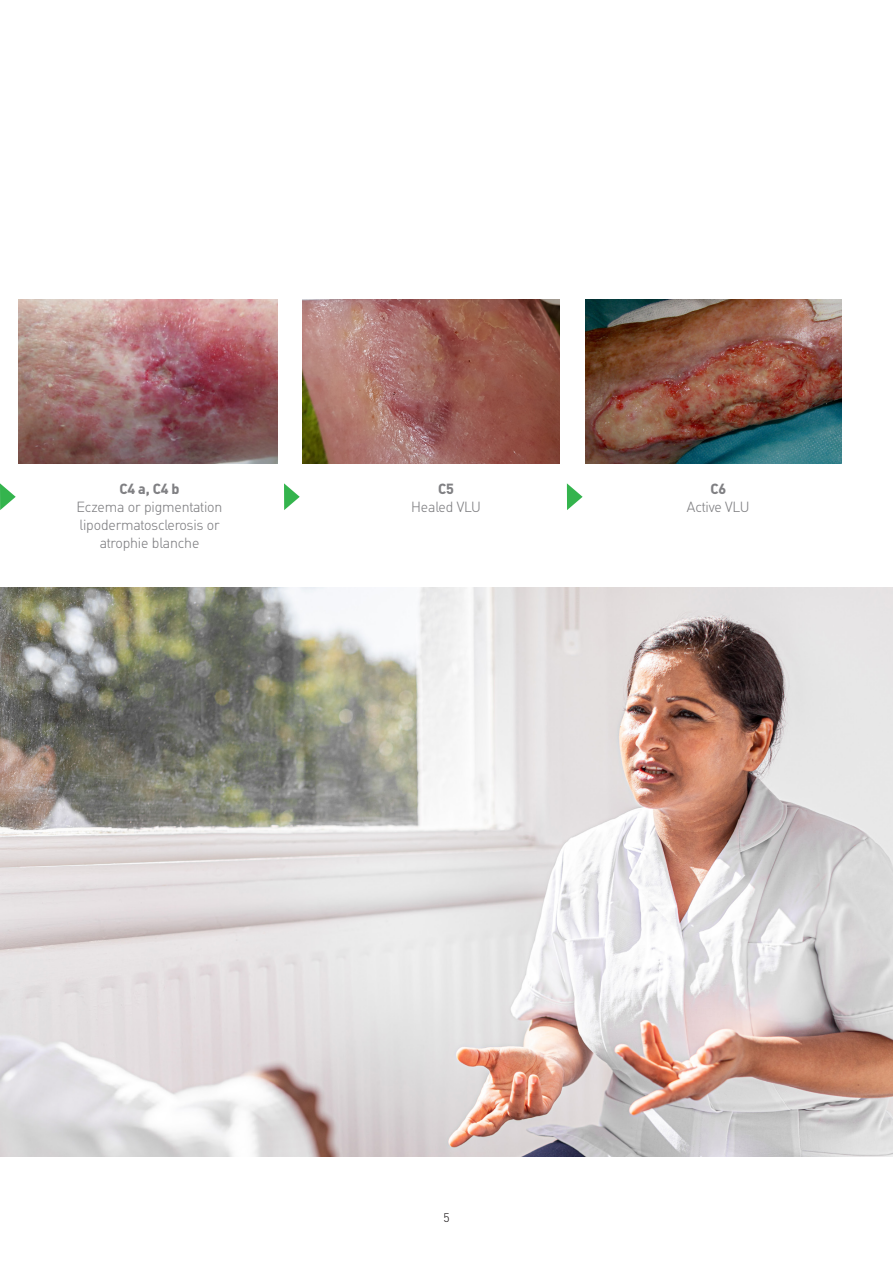
<style>
.page{position:relative;width:893px;height:1263px;background:#fff}
.page>*{position:absolute;margin:0;border:0;box-sizing:border-box;transform-origin:0 0}
.t1{font:300 14.25px/18px "Molnlycke Din";letter-spacing:-.01em;color:#808083;text-align:center}
.t2{font:700 14.25px "Molnlycke Din";color:#808083}
.t3{font:300 12px "Molnlycke Din";color:#231f20}
.s1{font-weight:700}
</style>
<div class="page">
<img style="left:18px;top:300px;width:260px;height:164px">
<img style="left:303px;top:300px;width:256px;height:164px">
<img style="left:586px;top:300px;width:256px;height:164px">
<svg style="left:0;top:483px;width:16px;height:27px"></svg>
<svg style="left:284px;top:483px;width:16px;height:27px"></svg>
<svg style="left:567px;top:483px;width:16px;height:27px"></svg>
<img style="left:0;top:588px;width:893px;height:568px">
<p class="t1" style="left:77px;top:480px;width:147px"><span class="s1">C4 a, C4 b<br></span>Eczema or pigmentation lipodermatosclerosis or atrophie blanche</p>
<p class="t2" style="left:438px;top:480px;width:17px">C5</p>
<p class="t1" style="left:411px;top:498px;width:71px">Healed VLU</p>
<p class="t2" style="left:710px;top:480px;width:17px">C6</p>
<p class="t1" style="left:687px;top:498px;width:64px">Active VLU</p>
<p class="t3" style="left:443px;top:1211px;width:8px">5</p>
</div>
